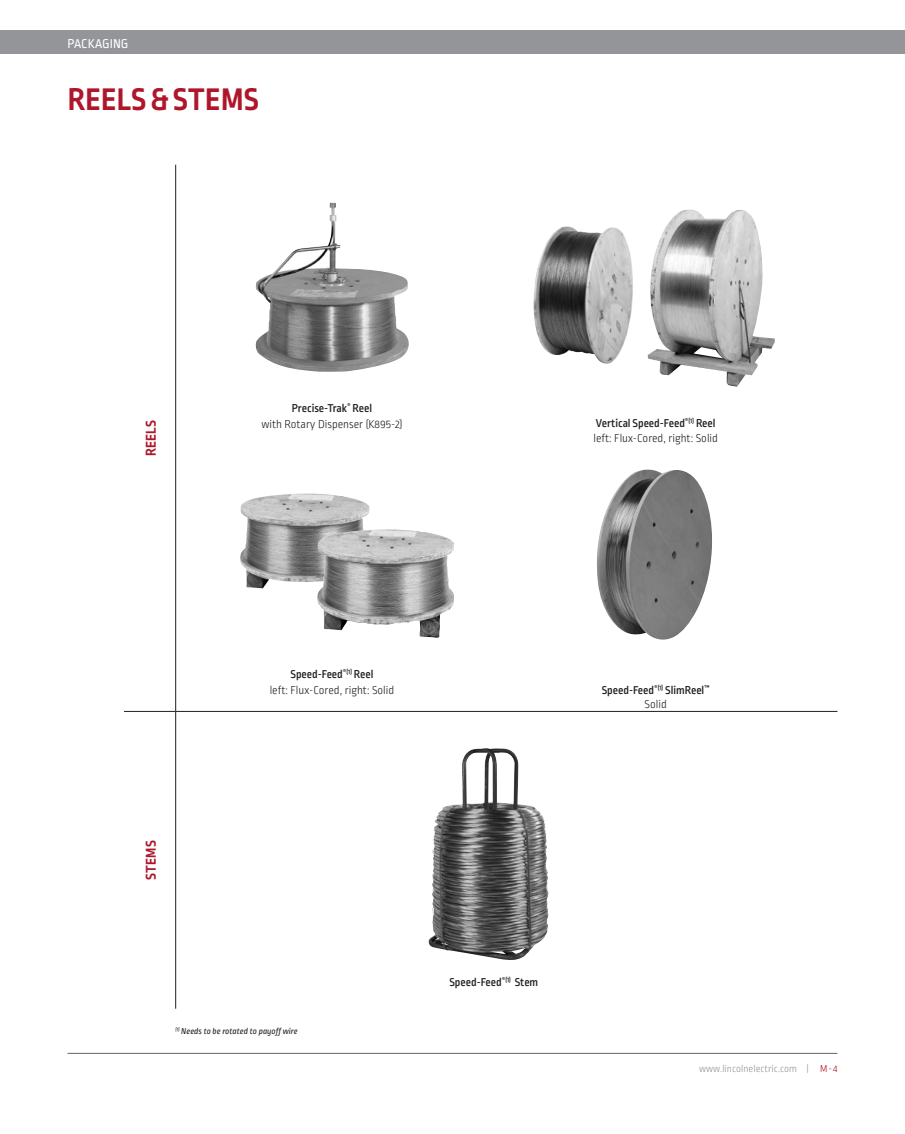
<style>
.page{position:relative;width:905px;height:1134px;background:#fff}
.page>*{position:absolute;margin:0;border:0;box-sizing:border-box;transform-origin:0 0}
.t1{font:700 33px "Ropa Sans Pro";letter-spacing:.01em;color:#ae172b}
.t2{font:700 15px "Ropa Sans Pro";letter-spacing:.01em;color:#ae172b}
.t3{font:13.5px "Ropa Sans Pro";letter-spacing:.01em;color:#fff}
.t4{font:300 12px/16.2px "Ropa Sans Pro";color:#231f20;text-align:center}
.t5{font:500 12px/14.4px "Ropa Sans Pro";color:#231f20;text-align:center}
.t6{font:300 10.5px "Ropa Sans Pro";color:#939598}
.t7{font:italic 9px "Ropa Sans Pro";color:#231f20}
.s1{font-weight:500}
.s2{font-weight:300}
.s3{color:#ae172b}
</style>
<div class="page">
<div style="left:0;top:30px;width:904px;height:24px;background:#939598"></div>
<hr style="left:68px;top:1053px;width:769px;height:1px;background:#636366">
<hr style="left:124px;top:711px;width:51px;height:1px;background:#231f20">
<hr style="left:175px;top:711px;width:1px;height:298px;background:#231f20">
<hr style="left:175px;top:165px;width:1px;height:546px;background:#231f20">
<hr style="left:176px;top:711px;width:661px;height:1px;background:#231f20">
<img style="left:255px;top:203px;width:154px;height:169px">
<img style="left:240px;top:493px;width:130px;height:96px">
<img style="left:317px;top:529px;width:137px;height:109px">
<img style="left:596px;top:469px;width:116px;height:171px">
<img style="left:533px;top:226px;width:100px;height:138px">
<img style="left:647px;top:210px;width:127px;height:177px">
<img style="left:428px;top:748px;width:100px;height:212px">
<p class="t3" style="left:68px;top:36px;width:62px">PACKAGING</p>
<h1 class="t1" style="left:68px;top:80px;width:193px">REELS &amp; STEMS</h1>
<p class="t2" style="left:142px;top:456px;width:37px;rotate:-90deg">REELS</p>
<p class="t4" style="left:261px;top:400px;width:143px"><span class="s1">Precise-Trak</span><sup>®</sup> <span class="s1">Reel<br></span>with Rotary Dispenser (K895-2)</p>
<p class="t4" style="left:593px;top:417px;width:126px;line-height:14.4px;text-align:left"><span class="s1">Vertical Speed-Feed</span><sup>®(1)</sup> <span class="s1">Reel </span>left: Flux-Cored, right: Solid</p>
<p class="t4" style="left:270px;top:667px;width:126px"><span class="s1">Speed-Feed</span><sup>®(1)</sup> <span class="s1">Reel<br></span>left: Flux-Cored, right: Solid</p>
<p class="t2" style="left:142px;top:880px;width:41px;rotate:-90deg">STEMS</p>
<p class="t7" style="left:176px;top:1026px;width:124px"><sup>(1)</sup> Needs to be rotated to payoff wire</p>
<p class="t5" style="left:449px;top:975px;width:90px">Speed-Feed<sup>®(1)</sup> Stem</p>
<p class="t5" style="left:601px;top:683px;width:109px">Speed-Feed<sup>®(1)</sup> SlimReel<sup>™<br></sup><span class="s2">Solid</span></p>
<p class="t6" style="left:699px;top:1063px;width:140px">www.lincolnelectric.com | <span class="s3">M-4</span></p>
</div>
